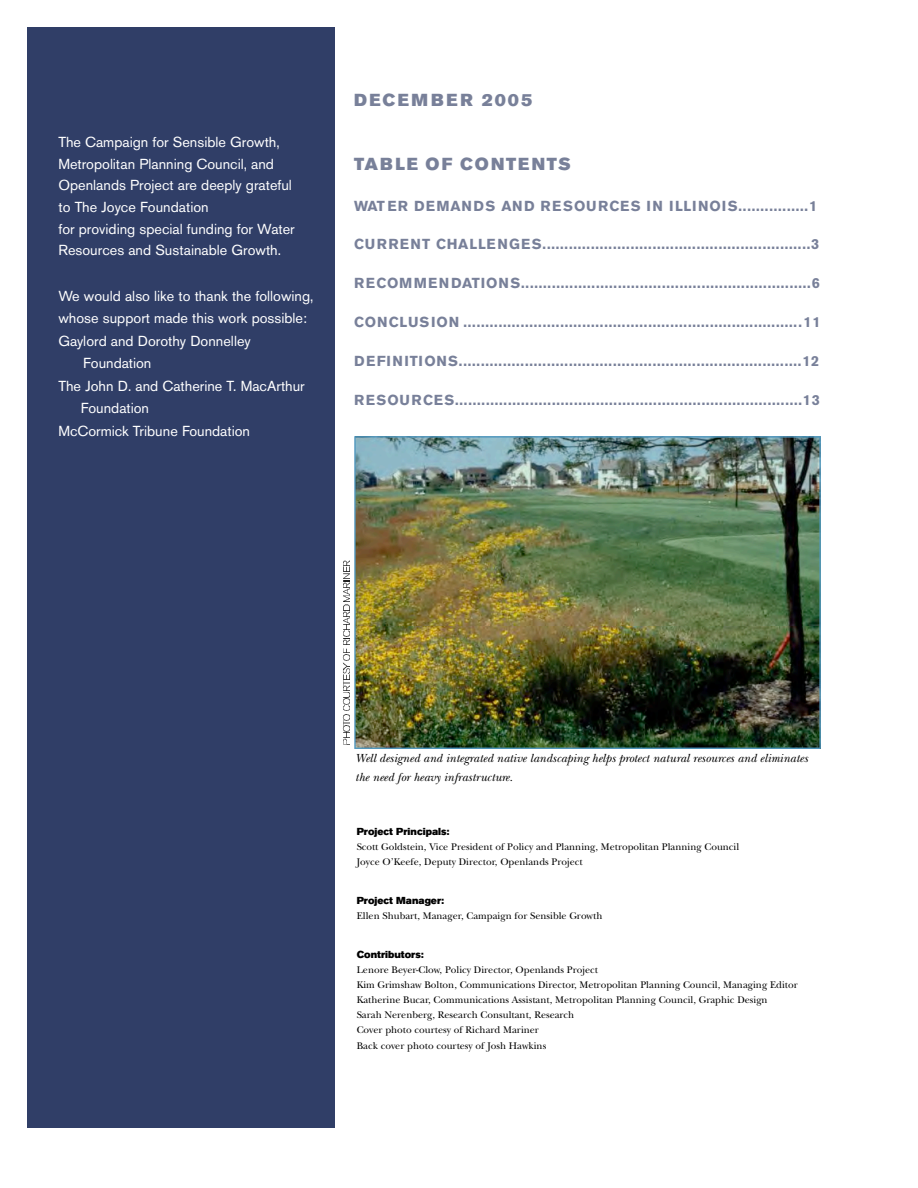
<style>
.page{position:relative;width:918px;height:1188px;background:#fff}
.page>*{position:absolute;margin:0;border:0;box-sizing:border-box;transform-origin:0 0}
.t1{font:17.25px "Akzidenz Grotesk BE Super";letter-spacing:.13em;color:#788099}
.t2{font:700 14.4px "Akzidenz Grotesk BE";letter-spacing:.085em;color:#788099}
.t3{font:14.4px/21.6px "Akzidenz Grotesk BE";color:#fff}
.t4{font:italic 12.3px/18.6px "New Baskerville";color:#000}
.t5{font:10.05px/15.1px "New Baskerville";color:#000}
.t6{font:10.05px "Akzidenz Grotesk BE Super";color:#000}
</style>
<div class="page">
<div style="left:27px;top:27px;width:307px;height:1101px;background:#303e67"></div>
<img style="left:354px;top:436px;width:467px;height:313px">
<svg style="left:343px;top:560px;width:6px;height:184px"></svg>
<h2 class="t3" style="left:58px;top:133px;width:238px">The Campaign for Sensible Growth, Metropolitan Planning Council, and Openlands Project are deeply grateful to The Joyce Foundation<br>for providing special funding for Water Resources and Sustainable Growth.</h2>
<h2 class="t3" style="left:58px;top:287px;width:257px">We would also like to thank the following, whose support made this work possible:</h2>
<h2 class="t3" style="left:83px;top:332px;width:169px;text-indent:-25px">Gaylord and Dorothy Donnelley<br>Foundation</h2>
<h2 class="t3" style="left:81px;top:377px;width:225px;text-indent:-22px">The John D. and Catherine T. MacArthur<br>Foundation</h2>
<h2 class="t3" style="left:58px;top:422px;width:193px">McCormick Tribune Foundation</h2>
<h1 class="t1" style="left:354px;top:94px;width:180px">DECEMBER 20 05</h1>
<h1 class="t1" style="left:354px;top:158px;width:218px">TA BLE OF C ON TEN TS</h1>
<h2 class="t2" style="left:354px;top:200px;width:464px">WAT ER DEM A NDS AND RESO URC ES IN IL L INO IS ................1</h2>
<h2 class="t2" style="left:354px;top:239px;width:466px">C URRENT CHALLENGES .............................................................3</h2>
<h2 class="t2" style="left:354px;top:278px;width:467px">REC O MMENDAT IO NS ..................................................................6</h2>
<h2 class="t2" style="left:354px;top:317px;width:468px">C O NC L USION .............................................................................1 1</h2>
<h2 class="t2" style="left:354px;top:356px;width:467px">DEF INI T IO NS ..............................................................................1 2</h2>
<h2 class="t2" style="left:354px;top:395px;width:467px">RESO URC ES ...............................................................................1 3</h2>
<p class="t4" style="left:355px;top:751px;width:454px">Well designed and integrated native landscaping helps protect natural resources and eliminates the need for heavy infrastructure.</p>
<p class="t6" style="left:357px;top:828px;width:94px">Project Principals:</p>
<p class="t5" style="left:357px;top:840px;width:384px">Scott Goldstein, Vice President of Policy and Planning, Metropolitan Planning Council<br>Joyce O’Keefe, Deputy Director, Openlands Project</p>
<p class="t6" style="left:357px;top:897px;width:89px">Project Manager:</p>
<p class="t5" style="left:357px;top:909px;width:247px">Ellen Shubart, Manager, Campaign for Sensible Growth</p>
<p class="t6" style="left:357px;top:951px;width:69px">Contributors:</p>
<p class="t5" style="left:357px;top:963px;width:443px">Lenore Beyer-Clow, Policy Director, Openlands Project<br>Kim Grimshaw Bolton, Communications Director, Metropolitan Planning Council, Managing Editor Katherine Bucar, Communications Assistant, Metropolitan Planning Council, Graphic Design<br>Sarah Nerenberg, Research Consultant, Research<br>Cover photo courtesy of Richard Mariner<br>Back cover photo courtesy of Josh Hawkins</p>
</div>
